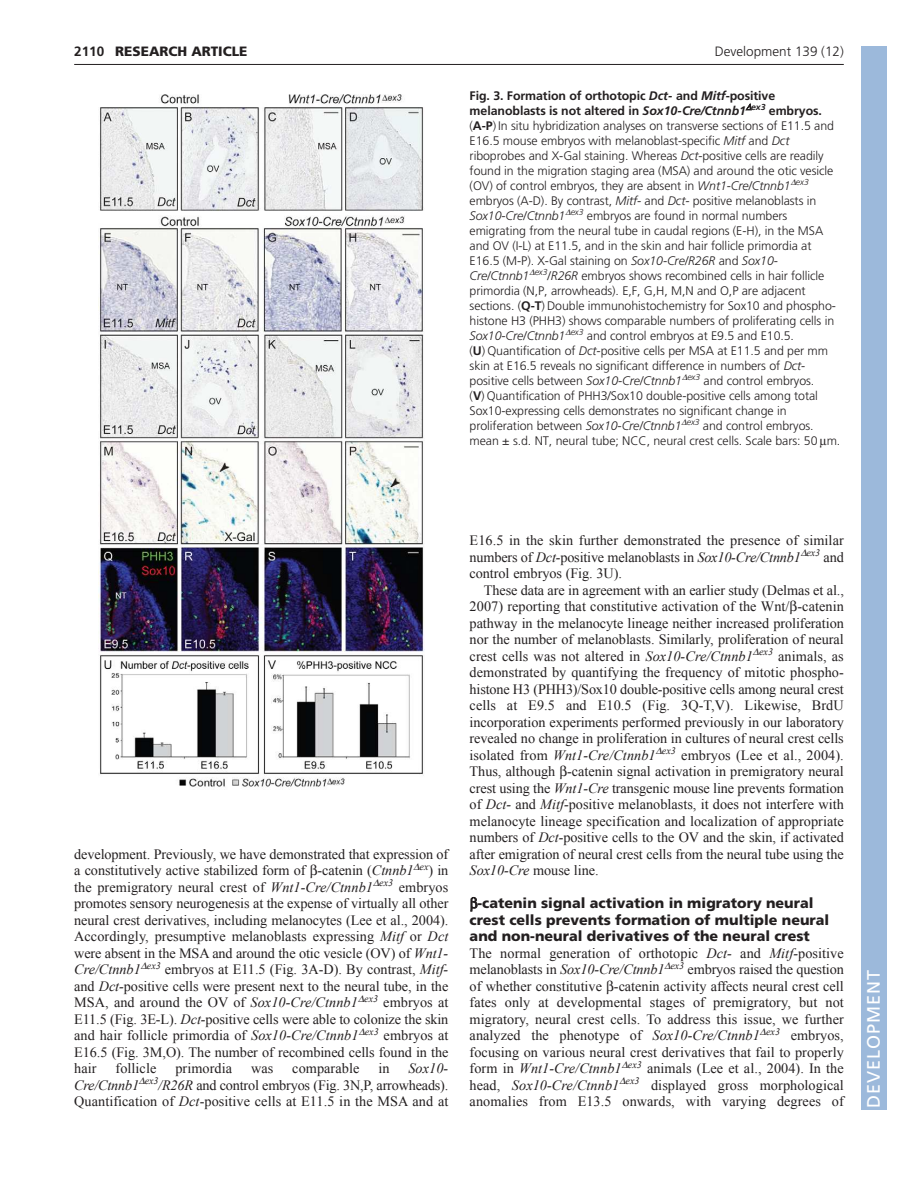
<style>
.page{position:relative;width:918px;height:1188px;background:#fff}
.page>*{position:absolute;margin:0;border:0;box-sizing:border-box;transform-origin:0 0}
.t1{font:18px "Frutiger LT Std";letter-spacing:.055em;color:#fff}
.t2{font:14.25px/16.5px "Times New Roman";letter-spacing:-.005em;color:#231f20;text-align:justify}
.t3{font:900 14.25px/16.5px "Frutiger LT Std";color:#231f20}
.t4{font:300 13.5px "Frutiger LT Std";color:#231f20}
.t5{font:900 13.5px "Frutiger LT Std";color:#231f20}
.t6{font:700 13.5px "Frutiger LT Std";color:#231f20}
.t7{font:300 12.3px/15px "Frutiger LT Std";letter-spacing:-.005em;color:#231f20}
.s1{font-weight:700}
.s2{font-weight:700;font-style:italic}
.s3{font-style:italic}
</style>
<div class="page">
<hr style="left:74px;top:64px;width:770px;height:1px;background:#231f20">
<img style="left:98px;top:94px;width:327px;height:693px">
<div style="left:861px;top:46px;width:25px;height:1064px;background:#9cb9db"></div>
<p class="t6" style="left:74px;top:46px;width:32px">2110</p>
<p class="t5" style="left:115px;top:46px;width:134px">RESEARCH ARTICLE</p>
<p class="t4" style="left:715px;top:46px;width:131px">Development 139 (12)</p>
<p class="t7" style="left:470px;top:89px;width:372px"><span class="s1">Fig. 3. Formation of orthotopic</span> <span class="s2">Dct-</span> <span class="s1">and</span> <span class="s2">Mitf</span><span class="s1">-positive melanoblasts is not altered in</span> <span class="s2">Sox10-Cre/Ctnnb1</span> <sup>ex3</sup> <span class="s1">embryos. </span>(<span class="s1">A-P</span>) In situ hybridization analyses on transverse sections of E11.5 and E16.5 mouse embryos with melanoblast-specific <span class="s3">Mitf</span> and <span class="s3">Dct </span>riboprobes and X-Gal staining. Whereas <span class="s3">Dct</span>-positive cells are readily found in the migration staging area (MSA) and around the otic vesicle (OV) of control embryos, they are absent in <span class="s3">Wnt1-Cre/Ctnnb1</span> <sup>ex3 </sup>embryos (A-D). By contrast, <span class="s3">Mitf-</span> and <span class="s3">Dct-</span> positive melanoblasts in <span class="s3">Sox10-Cre/Ctnnb1</span> <sup>ex3</sup> embryos are found in normal numbers emigrating from the neural tube in caudal regions (E-H), in the MSA and OV (I-L) at E11.5, and in the skin and hair follicle primordia at E16.5 (M-P). X-Gal staining on <span class="s3">Sox10-Cre/R26R</span> and <span class="s3">Sox10- Cre/Ctnnb1</span> <sup>ex3</sup>/<span class="s3">R26R</span> embryos shows recombined cells in hair follicle primordia (N,P, arrowheads). E,F, G,H, M,N and O,P are adjacent sections. (<span class="s1">Q-T</span>) Double immunohistochemistry for Sox10 and phospho&shy;histone H3 (PHH3) shows comparable numbers of proliferating cells in <span class="s3">Sox10-Cre/Ctnnb1</span> <sup>ex3</sup> and control embryos at E9.5 and E10.5.<br>(<span class="s1">U</span>) Quantification of <span class="s3">Dct-</span>positive cells per MSA at E11.5 and per mm skin at E16.5 reveals no significant difference in numbers of <span class="s3">Dct&shy;</span>positive cells between <span class="s3">Sox10-Cre/Ctnnb1</span> <sup>ex3</sup> and control embryos.<br>(<span class="s1">V</span>) Quantification of PHH3/Sox10 double-positive cells among total Sox10-expressing cells demonstrates no significant change in proliferation between <span class="s3">Sox10-Cre/Ctnnb1</span> <sup>ex3</sup> and control embryos. mean ± s.d. NT, neural tube; NCC, neural crest cells. Scale bars: 50 m.</p>
<p class="t2" style="left:74px;top:847px;width:376px">development. Previously, we have demonstrated that expression of a constitutively active stabilized form of -catenin (<span class="s3">Ctnnb1</span> <sup>ex</sup>) in the premigratory neural crest of <span class="s3">Wnt1-Cre/Ctnnb1</span> <sup>ex3</sup> embryos promotes sensory neurogenesis at the expense of virtually all other neural crest derivatives, including melanocytes (Lee et al., 2004).<br>Accordingly, presumptive melanoblasts expressing <span class="s3">Mitf</span> or <span class="s3">Dct </span>were absent in the MSA and around the otic vesicle (OV) of <span class="s3">Wnt1- Cre/Ctnnb1</span> <sup>ex3</sup> embryos at E11.5 (Fig. 3A-D). By contrast, <span class="s3">Mitf&shy;</span>and <span class="s3">Dct-</span>positive cells were present next to the neural tube, in the MSA, and around the OV of <span class="s3">Sox10-Cre/Ctnnb1</span> <sup>ex3</sup> embryos at E11.5 (Fig. 3E-L). <span class="s3">Dct-</span>positive cells were able to colonize the skin and hair follicle primordia of <span class="s3">Sox10-Cre/Ctnnb1</span> <sup>ex3</sup> embryos at E16.5 (Fig. 3M,O). The number of recombined cells found in the hair</p>
<p class="t2" style="left:116px;top:1062px;width:42px">follicle</p>
<p class="t2" style="left:175px;top:1062px;width:58px">primordia</p>
<p class="t2" style="left:251px;top:1062px;width:24px">was</p>
<p class="t2" style="left:292px;top:1062px;width:69px">comparable</p>
<p class="t2" style="left:378px;top:1062px;width:13px">in</p>
<p class="t2" style="left:74px;top:1062px;width:376px;text-indent:334px"><span class="s3">Sox10- Cre/Ctnnb1</span> <sup>ex3</sup><span class="s3">/R26R</span> and control embryos (Fig. 3N,P, arrowheads).<br>Quantification of <span class="s3">Dct</span>-positive cells at E11.5 in the MSA and at</p>
<p class="t2" style="left:470px;top:534px;width:376px">E16.5 in the skin further demonstrated the presence of similar numbers of <span class="s3">Dct-</span>positive melanoblasts in <span class="s3">Sox10-Cre/Ctnnb1</span> <sup>ex3</sup> and control embryos (Fig. 3U).</p>
<p class="t2" style="left:470px;top:583px;width:376px;text-indent:14px">These data are in agreement with an earlier study (Delmas et al., 2007) reporting that constitutive activation of the Wnt/ -catenin pathway in the melanocyte lineage neither increased proliferation nor the number of melanoblasts. Similarly, proliferation of neural crest cells was not altered in <span class="s3">Sox10-Cre/Ctnnb1</span> <sup>ex3</sup> animals, as demonstrated by quantifying the frequency of mitotic phospho&shy;histone H3 (PHH3)/Sox10 double-positive cells among neural crest cells at E9.5 and E10.5 (Fig. 3Q-T,V). Likewise, BrdU incorporation experiments performed previously in our laboratory revealed no change in proliferation in cultures of neural crest cells isolated from <span class="s3">Wnt1-Cre/Ctnnb1</span> <sup>ex3</sup> embryos (Lee et al., 2004).<br>Thus, although -catenin signal activation in premigratory neural crest using the <span class="s3">Wnt1-Cre</span> transgenic mouse line prevents formation of <span class="s3">Dct-</span> and <span class="s3">Mitf-</span>positive melanoblasts, it does not interfere with melanocyte lineage specification and localization of appropriate numbers of <span class="s3">Dct-</span>positive cells to the OV and the skin, if activated after emigration of neural crest cells from the neural tube using the <span class="s3">Sox10-Cre</span> mouse line.</p>
<p class="t3" style="left:470px;top:896px;width:361px;text-indent:8px">-catenin signal activation in migratory neural crest cells prevents formation of multiple neural and non-neural derivatives of the neural crest</p>
<p class="t2" style="left:470px;top:946px;width:376px">The normal generation of orthotopic <span class="s3">Dct-</span> and <span class="s3">Mitf-</span>positive melanoblasts in <span class="s3">Sox10-Cre/Ctnnb1</span> <sup>ex3</sup> embryos raised the question of whether constitutive -catenin activity affects neural crest cell fates only at developmental stages of premigratory, but not migratory, neural crest cells. To address this issue, we further analyzed the phenotype of <span class="s3">Sox10-Cre/Ctnnb1</span> <sup>ex3</sup> embryos, focusing on various neural crest derivatives that fail to properly form in <span class="s3">Wnt1-Cre/Ctnnb1</span> <sup>ex3</sup> animals (Lee et al., 2004). In the head, <span class="s3">Sox10-Cre/Ctnnb1</span> <sup>ex3</sup> displayed gross morphological anomalies from E13.5 onwards, with varying degrees of</p>
<p class="t1" style="left:863px;top:1108px;width:140px;rotate:-90deg">DEVELOPMENT</p>
</div>
